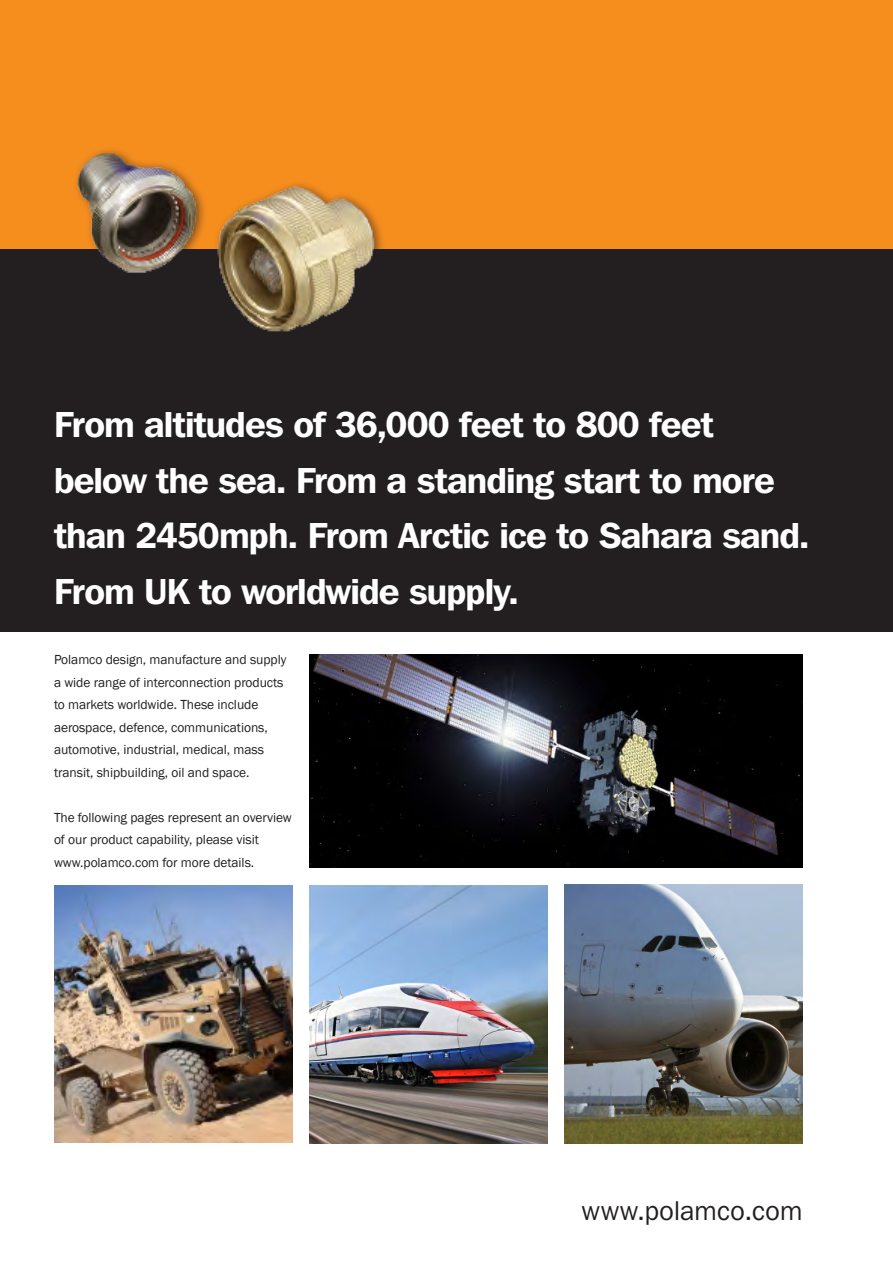
<style>
.page{position:relative;width:893px;height:1263px;background:#fff}
.page>*{position:absolute;margin:0;border:0;box-sizing:border-box;transform-origin:0 0}
.Sub-Page-Header{font:600 36px/55.5px "Franklin Gothic IT Cby BT";letter-spacing:-.025em;color:#fff}
.t1{font:27px "Franklin Gothic IT Cby BT";letter-spacing:.015em;color:#231f20}
.Body{font:13.5px/22.5px "Franklin Gothic";letter-spacing:-.005em;color:#231f20}
</style>
<div class="page">
<div style="left:0;top:0;width:893px;height:268px;background:#f68e1e"></div>
<div style="left:0;top:249px;width:893px;height:382px;background:#231f20"></div>
<img style="left:76px;top:149px;width:307px;height:183px">
<img style="left:309px;top:655px;width:493px;height:212px">
<img style="left:54px;top:885px;width:238px;height:258px">
<img style="left:564px;top:884px;width:238px;height:260px">
<img style="left:309px;top:885px;width:238px;height:259px">
<p class="Sub-Page-Header" style="left:54px;top:396px;width:757px">From altitudes of 36,000 feet to 800 feet below the sea. From a standing start to more than 2450mph. From Arctic ice to Sahara sand.</p>
<p class="Sub-Page-Header" style="left:54px;top:563px;width:467px">From UK to worldwide supply.</p>
<p class="Body" style="left:54px;top:649px;width:234px">Polamco design, manufacture and supply a wide range of interconnection products to markets worldwide. These include aerospace, defence, communications, automotive, industrial, medical, mass transit, shipbuilding, oil and space.</p>
<p class="Body" style="left:54px;top:806px;width:239px">The following pages represent an overview of our product capability, please visit</p>
<p class="Body" style="left:54px;top:851px;width:202px">www.polamco.com for more details.</p>
<p class="t1" style="left:582px;top:1194px;width:222px">www.polamco.com</p>
</div>
